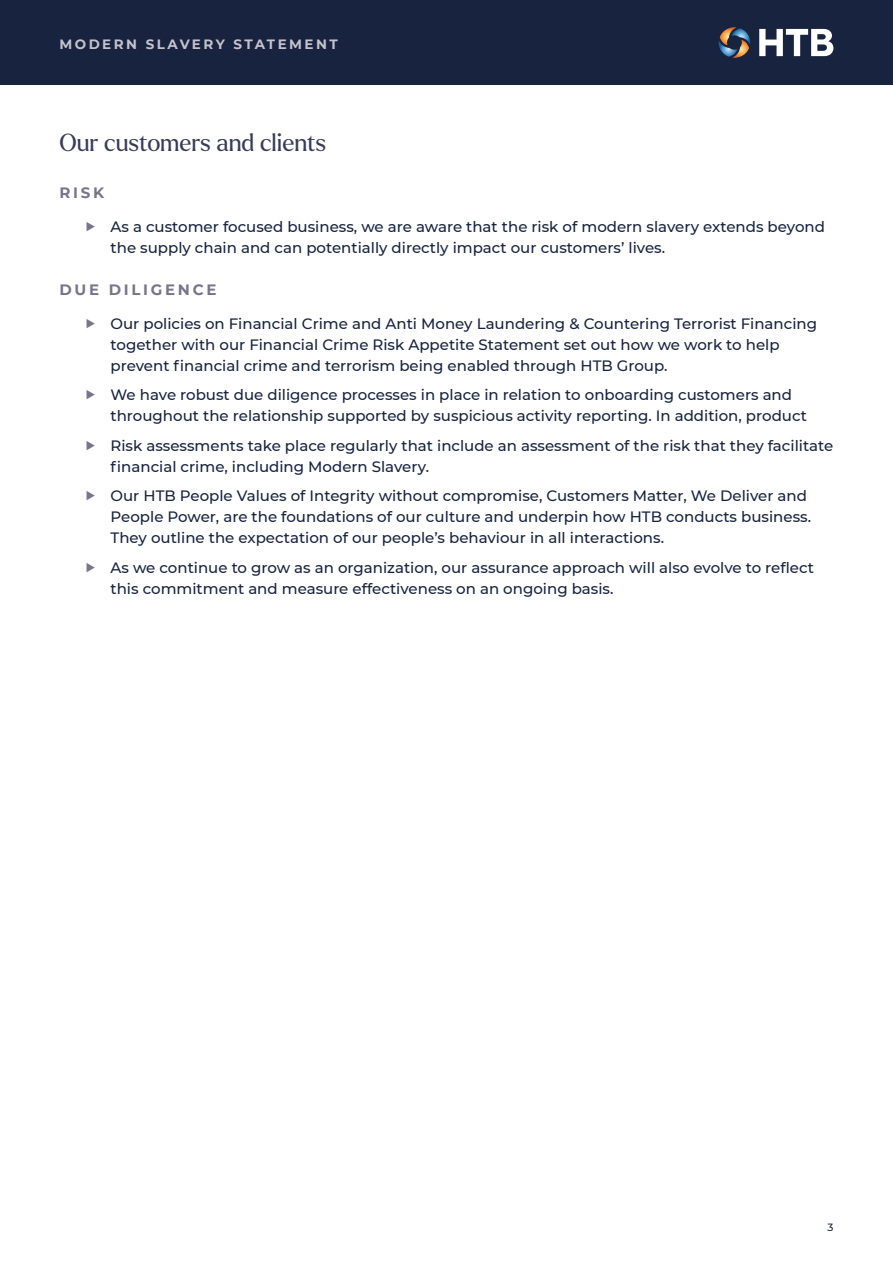
<style>
.page{position:relative;width:893px;height:1263px;background:#fff}
.page>*{position:absolute;margin:0;border:0;box-sizing:border-box;transform-origin:0 0}
.t1{font:24px "Larken";color:#393c58}
.t2{font:500 15px/21px "Montserrat";color:#18233f}
.t3{font:700 15px "Montserrat";letter-spacing:.18em;color:#78758b}
.t4{font:700 13.5px "Montserrat";letter-spacing:.18em;color:#c4c2cd}
.t5{font:500 10.5px "Montserrat";color:#18233f}
</style>
<div class="page">
<div style="left:0;top:0;width:893px;height:85px;background:#18233f"></div>
<svg style="left:759px;top:29px;width:74px;height:27px"></svg>
<svg style="left:719px;top:27px;width:32px;height:31px"></svg>
<p class="t4" style="left:60px;top:35px;width:280px">MODERN SLAVERY STATEMENT</p>
<h1 class="t1" style="left:60px;top:127px;width:268px">Our customers and clients</h1>
<p class="t3" style="left:60px;top:182px;width:46px">RISK</p>
<p class="t2" style="left:111px;top:215px;width:716px">As a customer focused business, we are aware that the risk of modern slavery extends beyond the supply chain and can potentially directly impact our customers’ lives.</p>
<p class="t3" style="left:60px;top:279px;width:159px">DUE DILIGENCE</p>
<p class="t2" style="left:111px;top:312px;width:708px">Our policies on Financial Crime and Anti Money Laundering &amp; Countering Terrorist Financing together with our Financial Crime Risk Appetite Statement set out how we work to help prevent financial crime and terrorism being enabled through HTB Group.</p>
<p class="t2" style="left:111px;top:384px;width:698px">We have robust due diligence processes in place in relation to onboarding customers and throughout the relationship supported by suspicious activity reporting. In addition, product</p>
<p class="t2" style="left:111px;top:434px;width:724px">Risk assessments take place regularly that include an assessment of the risk that they facilitate financial crime, including Modern Slavery.</p>
<p class="t2" style="left:111px;top:485px;width:702px">Our HTB People Values of Integrity without compromise, Customers Matter, We Deliver and<br>People Power, are the foundations of our culture and underpin how HTB conducts business.<br>They outline the expectation of our people’s behaviour in all interactions.</p>
<p class="t2" style="left:111px;top:556px;width:705px">As we continue to grow as an organization, our assurance approach will also evolve to reflect this commitment and measure effectiveness on an ongoing basis.</p>
<p class="t5" style="left:827px;top:1219px;width:8px">3</p>
</div>
